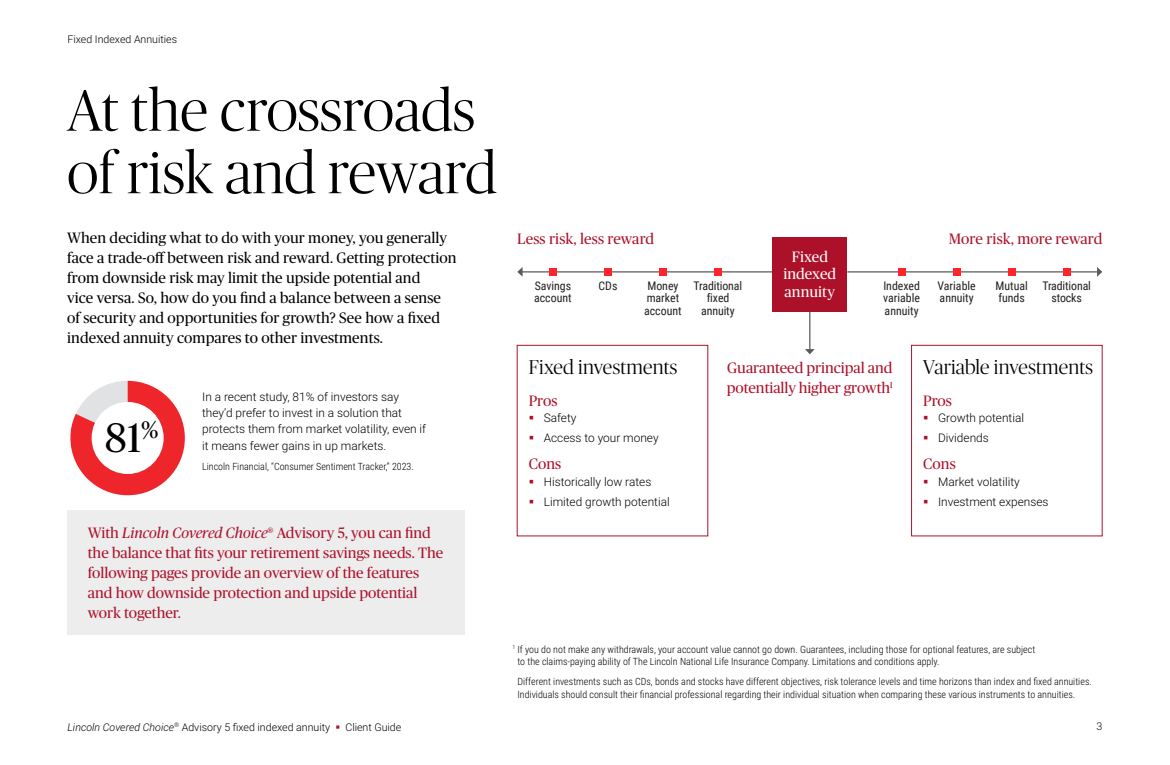
<style>
.page{position:relative;width:1170px;height:765px;background:#fff}
.page>*{position:absolute;margin:0;border:0;box-sizing:border-box;transform-origin:0 0}
.Headline{font:300 58.75px/62.5px "Publico Banner";letter-spacing:.005em;color:#000}
.t1{font:41.25px "Publico Headline";color:#000}
.Subheader_1{font:300 20px "Publico Banner";letter-spacing:.01em;color:#000}
.Intro_Copy{font:15px/20px "Publico Headline";letter-spacing:.005em;color:#000}
.CTA{font:15px/20px "Publico Headline";color:#ad1129}
.t2{font:15px/17.5px "Publico Headline";letter-spacing:.005em;color:#fff;text-align:center}
.Subheader_2{font:15px "Publico Headline";letter-spacing:.005em;color:#ad1129}
.Body_Copy{font:300 11.88px/16.2px "Roboto";color:#000}
.t3{font:11.88px/12.5px "Roboto Condensed";color:#231f20}
.t4{font:300 10.62px "Roboto";color:#000}
.Footnotes{font:300 10px/12.5px "Roboto Condensed";color:#000}
.Disclosure_-_8_10_Li{font:300 10px "Roboto Condensed";color:#000}
.s1{font-style:italic}
.s2{color:#ad1129}
</style>
<div class="page">
<div style="left:911px;top:345px;width:191px;height:191px;border:1px solid #ad1129"></div>
<div style="left:67px;top:510px;width:398px;height:124px;background:#ededee"></div>
<svg style="left:70px;top:381px;width:115px;height:114px"></svg>
<div style="left:92px;top:402px;width:72px;height:72px;background:#fff;border-radius:50%"></div>
<hr style="left:522px;top:271px;width:250px;height:2px;background:#5a5a5a">
<svg style="left:517px;top:267px;width:6px;height:10px"></svg>
<hr style="left:847px;top:271px;width:251px;height:2px;background:#5a5a5a">
<svg style="left:1097px;top:267px;width:5px;height:10px"></svg>
<div style="left:772px;top:237px;width:75px;height:75px;background:#ad1129"></div>
<div style="left:549px;top:268px;width:8px;height:8px;background:#ff232a"></div>
<div style="left:898px;top:268px;width:7px;height:8px;background:#ff232a"></div>
<div style="left:659px;top:268px;width:8px;height:8px;background:#ff232a"></div>
<div style="left:1008px;top:268px;width:7px;height:8px;background:#ff232a"></div>
<div style="left:604px;top:268px;width:8px;height:8px;background:#ff232a"></div>
<div style="left:953px;top:268px;width:7px;height:8px;background:#ff232a"></div>
<div style="left:714px;top:268px;width:8px;height:8px;background:#ff232a"></div>
<div style="left:1063px;top:268px;width:7px;height:8px;background:#ff232a"></div>
<hr style="left:809px;top:312px;width:1px;height:38px;background:#5a5a5a">
<svg style="left:805px;top:349px;width:10px;height:5px"></svg>
<p class="t4" style="left:68px;top:31px;width:111px">Fixed Indexed Annuities</p>
<h1 class="Headline" style="left:67px;top:76px;width:431px">At the crossroads of risk and reward</h1>
<p class="Intro_Copy" style="left:67px;top:227px;width:391px">When deciding what to do with your money, you generally face a trade-off between risk and reward. Getting protection from downside risk may limit the upside potential and<br>vice versa. So, how do you find a balance between a sense of security and opportunities for growth? See how a fixed indexed annuity compares to other investments.</p>
<h2 class="t1" style="left:105px;top:409px;width:55px">81<sup>%</sup></h2>
<p class="Body_Copy" style="left:202px;top:388px;width:225px">In a recent study, 81% of investors say they’d prefer to invest in a solution that protects them from market volatility, even if it means fewer gains in up markets.</p>
<p class="Disclosure_-_8_10_Li" style="left:202px;top:459px;width:213px">Lincoln Financial, “Consumer Sentiment Tracker,” 2023.</p>
<p class="CTA" style="left:88px;top:522px;width:357px">With <span class="s1">Lincoln Covered Choice</span>® Advisory 5, you can find the balance that fits your retirement savings needs. The following pages provide an overview of the features and how downside protection and upside potential work together.</p>
<h3 class="CTA" style="left:517px;top:228px;width:138px">Less risk, less reward</h3>
<h3 class="CTA" style="left:949px;top:228px;width:155px">More risk, more reward</h3>
<p class="t3" style="left:534px;top:279px;width:39px">Savings account</p>
<p class="t3" style="left:644px;top:279px;width:39px">Money market account</p>
<p class="t3" style="left:694px;top:273px;width:50px;line-height:25px;text-align:center">Traditional annuity</p>
<h3 class="t2" style="left:783px;top:247px;width:54px">Fixed indexed annuity</h3>
<p class="t3" style="left:883px;top:279px;width:38px;text-align:justify">Indexed variable annuity</p>
<p class="t3" style="left:938px;top:279px;width:40px">Variable annuity</p>
<p class="t3" style="left:996px;top:279px;width:34px">Mutual funds</p>
<p class="t3" style="left:1042px;top:279px;width:50px;text-align:center">Traditional stocks</p>
<p class="t3" style="left:598px;top:279px;width:20px">CDs</p>
<p class="t3" style="left:707px;top:291px;width:24px">fixed</p>
<h1 class="Subheader_1" style="left:529px;top:354px;width:150px">Fixed investments</h1>
<h2 class="Subheader_2" style="left:529px;top:390px;width:30px">Pros</h2>
<p class="Body_Copy" style="left:544px;top:409px;width:34px">Safety</p>
<p class="Body_Copy" style="left:544px;top:429px;width:116px">Access to your money</p>
<h2 class="Subheader_2" style="left:529px;top:454px;width:34px">Cons</h2>
<p class="Body_Copy" style="left:544px;top:473px;width:109px">Historically low rates</p>
<p class="Body_Copy" style="left:544px;top:493px;width:128px">Limited growth potential</p>
<h3 class="CTA" style="left:727px;top:357px;width:167px">Guaranteed principal and potentially higher growth<sup>1</sup></h3>
<h1 class="Subheader_1" style="left:923px;top:354px;width:171px">Variable investments</h1>
<h2 class="Subheader_2" style="left:923px;top:390px;width:30px">Pros</h2>
<p class="Body_Copy" style="left:938px;top:409px;width:88px">Growth potential</p>
<p class="Body_Copy" style="left:938px;top:429px;width:52px">Dividends</p>
<h2 class="Subheader_2" style="left:923px;top:454px;width:34px">Cons</h2>
<p class="Body_Copy" style="left:938px;top:473px;width:83px">Market volatility</p>
<p class="Body_Copy" style="left:938px;top:493px;width:112px">Investment expenses</p>
<p class="Footnotes" style="left:518px;top:642px;width:519px;text-indent:-5px"><sup>1</sup> If you do not make any withdrawals, your account value cannot go down. Guarantees, including those for optional features, are subject to the claims-paying ability of The Lincoln National Life Insurance Company. Limitations and conditions apply.</p>
<p class="Footnotes" style="left:518px;top:675px;width:576px">Different investments such as CDs, bonds and stocks have different objectives, risk tolerance levels and time horizons than index and fixed annuities.<br>Individuals should consult their financial professional regarding their individual situation when comparing these various instruments to annuities.</p>
<p class="t4" style="left:68px;top:719px;width:335px"><span class="s1">Lincoln Covered Choice</span><sup>®</sup> Advisory 5 fixed indexed annuity <span class="s2">▪</span> Client Guide</p>
<p class="t4" style="left:1097px;top:719px;width:7px">3</p>
</div>
